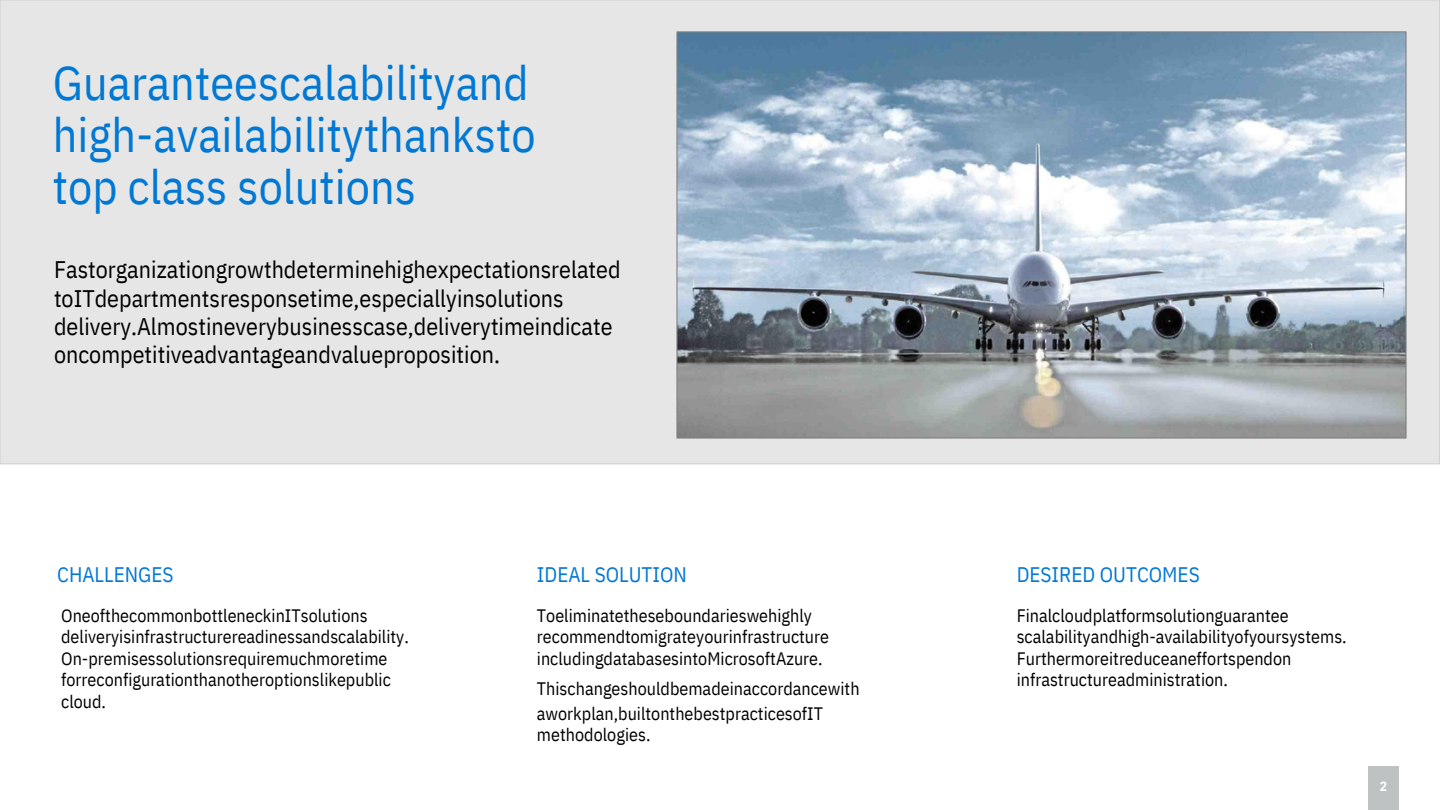
<style>
.page{position:relative;width:1440px;height:810px;background:#fff}
.page>*{position:absolute;margin:0;border:0;box-sizing:border-box;transform-origin:0 0}
.t1{font:48px/51.8px "IBM Plex Sans Cond";color:#0078d4}
.t2{font:24px/28.2px "IBM Plex Sans Cond";color:#000}
.t3{font:21px "IBM Plex Sans Cond";color:#0078d4}
.t4{font:18px/21.3px "IBM Plex Sans Cond";color:#000}
.t5{font:700 13.5px "IBM Plex Sans Cond";color:#fff}
</style>
<div class="page">
<div style="left:0;top:0;width:1440px;height:464px;background:#e6e6e6"></div>
<img style="left:678px;top:33px;width:727px;height:404px">
<div style="left:1368px;top:766px;width:31px;height:44px;background:#bfc2c3"></div>
<h1 class="t1" style="left:53px;top:57px;width:484px">Guaranteescalabilityand high-availabilitythanksto top class solutions</h1>
<p class="t2" style="left:54px;top:255px;width:568px">Fastorganizationgrowthdeterminehighexpectationsrelated toITdepartmentsresponsetime,especiallyinsolutions delivery.Almostineverybusinesscase,deliverytimeindicate oncompetitiveadvantageandvalueproposition.</p>
<p class="t3" style="left:57px;top:560px;width:118px">CHALLENGES</p>
<p class="t3" style="left:537px;top:560px;width:152px">IDEAL SOLUTION</p>
<p class="t3" style="left:1017px;top:560px;width:185px">DESIRED OUTCOMES</p>
<p class="t4" style="left:61px;top:605px;width:349px">OneofthecommonbottleneckinITsolutions deliveryisinfrastructurereadinessandscalability.<br>On-premisessolutionsrequiremuchmoretime forreconfigurationthanotheroptionslikepublic cloud.</p>
<p class="t4" style="left:537px;top:605px;width:294px">Toeliminatetheseboundarieswehighly recommendtomigrateyourinfrastructure includingdatabasesintoMicrosoftAzure.</p>
<p class="t4" style="left:1017px;top:605px;width:332px">Finalcloudplatformsolutionguarantee scalabilityandhigh-availabilityofyoursystems.<br>Furthermoreitreduceaneffortspendon infrastructureadministration.</p>
<p class="t4" style="left:537px;top:676px;width:324px;line-height:24.8px">Thischangeshouldbemadeinaccordancewith aworkplan,builtonthebestpracticesofIT</p>
<p class="t4" style="left:537px;top:724px;width:115px">methodologies.</p>
<p class="t5" style="left:1380px;top:777px;width:9px">2</p>
</div>
